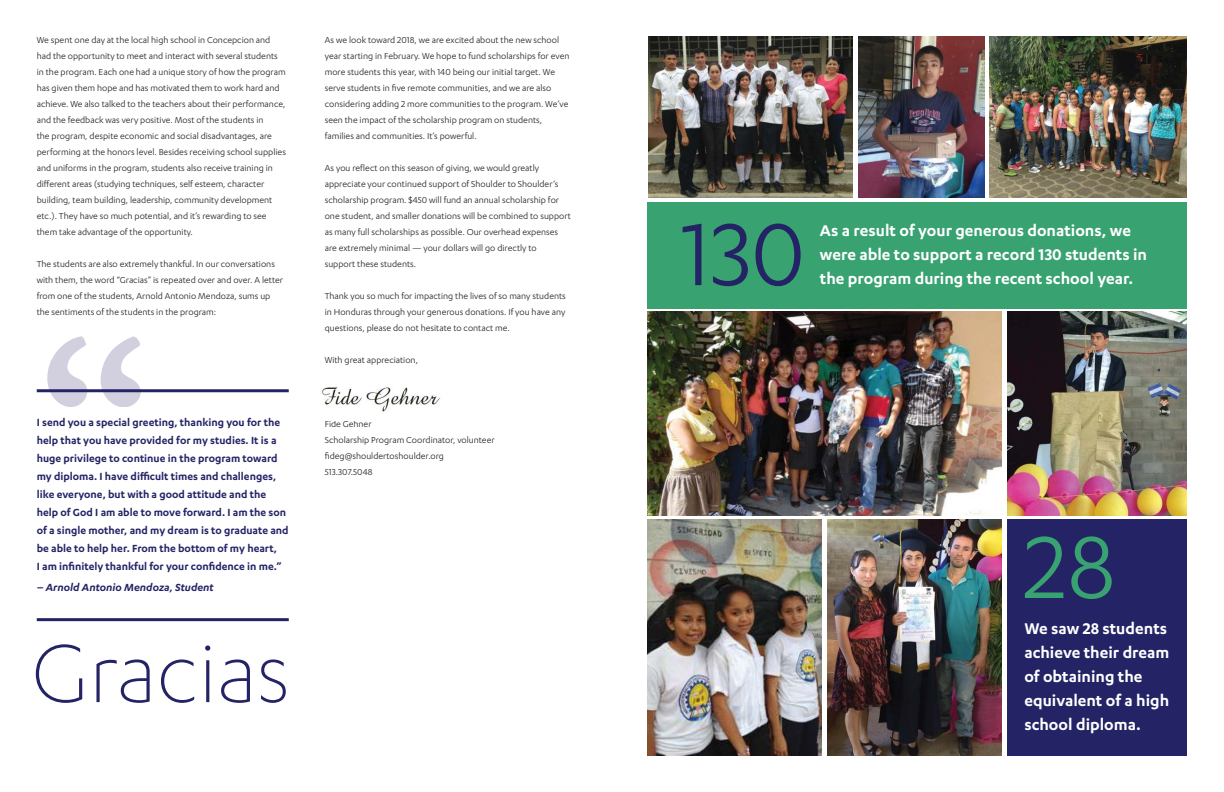
<style>
.page{position:relative;width:1224px;height:792px;background:#fff}
.page>*{position:absolute;margin:0;border:0;box-sizing:border-box;transform-origin:0 0}
.t1{font:700 225.2px "Garamond";color:#d2d0df}
.t2{font:102px "Karbon";color:#232366}
.t3{font:102px "Karbon";color:#39a271}
.t4{font:300 96px "Karbon";color:#232366}
.t5{font:600 18px/24px "Karbon";color:#fff}
.t6{font:600 12px/18px "Karbon";color:#232366}
.t7{font:italic 600 12px "Karbon";color:#232366}
.t8{font:10px/16px "Karbon";color:#221f1f}
</style>
<div class="page">
<hr style="left:37px;top:389px;width:252px;height:3px;background:#232366">
<hr style="left:37px;top:618px;width:252px;height:3px;background:#232366">
<img style="left:322px;top:387px;width:118px;height:25px">
<img style="left:1007px;top:312px;width:180px;height:204px">
<div style="left:647px;top:202px;width:540px;height:107px;background:#39a271"></div>
<div style="left:1007px;top:520px;width:180px;height:236px;background:#232366"></div>
<img style="left:827px;top:520px;width:175px;height:236px">
<img style="left:647px;top:520px;width:175px;height:236px">
<img style="left:648px;top:36px;width:205px;height:162px">
<img style="left:990px;top:36px;width:197px;height:162px">
<img style="left:647px;top:312px;width:355px;height:204px">
<img style="left:858px;top:36px;width:127px;height:162px">
<p class="t8" style="left:37px;top:32px;width:251px">We spent one day at the local high school in Concepcion and had the opportunity to meet and interact with several students in the program. Each one had a unique story of how the program has given them hope and has motivated them to work hard and achieve. We also talked to the teachers about their performance, and the feedback was very positive. Most of the students in<br>the program, despite economic and social disadvantages, are performing at the honors level. Besides receiving school supplies and uniforms in the program, students also receive training in different areas (studying techniques, self esteem, character building, team building, leadership, community development etc.). They have so much potential, and it’s rewarding to see them take advantage of the opportunity.</p>
<p class="t8" style="left:37px;top:256px;width:248px">The students are also extremely thankful. In our conversations with them, the word “Gracias” is repeated over and over. A letter from one of the students, Arnold Antonio Mendoza, sums up the sentiments of the students in the program:</p>
<h1 class="t1" style="left:37px;top:271px;width:112px">“</h1>
<p class="t6" style="left:37px;top:414px;width:253px">I send you a special greeting, thanking you for the help that you have provided for my studies. It is a huge privilege to continue in the program toward my diploma. I have difficult times and challenges, like everyone, but with a good attitude and the help of God I am able to move forward. I am the son of a single mother, and my dream is to graduate and be able to help her. From the bottom of my heart,<br>I am infinitely thankful for your confidence in me.”</p>
<p class="t7" style="left:37px;top:583px;width:179px">– Arnold Antonio Mendoza, Student</p>
<h3 class="t4" style="left:31px;top:636px;width:261px">Gracias</h3>
<p class="t8" style="left:325px;top:32px;width:246px">As we look toward 2018, we are excited about the new school year starting in February. We hope to fund scholarships for even more students this year, with 140 being our initial target. We serve students in five remote communities, and we are also considering adding 2 more communities to the program. We’ve seen the impact of the scholarship program on students, families and communities. It’s powerful.</p>
<p class="t8" style="left:325px;top:160px;width:248px">As you reflect on this season of giving, we would greatly appreciate your continued support of Shoulder to Shoulder’s scholarship program. $450 will fund an annual scholarship for one student, and smaller donations will be combined to support as many full scholarships as possible. Our overhead expenses are extremely minimal — your dollars will go directly to<br>support these students.</p>
<p class="t8" style="left:325px;top:288px;width:243px;text-align:justify">Thank you so much for impacting the lives of so many students in Honduras through your generous donations. If you have any questions, please do not hesitate to contact me.</p>
<p class="t8" style="left:325px;top:352px;width:95px">With great appreciation,</p>
<p class="t8" style="left:325px;top:416px;width:172px">Fide Gehner<br>Scholarship Program Coordinator, volunteer fideg@shouldertoshoulder.org<br>513.307.5048</p>
<h2 class="t2" style="left:681px;top:215px;width:126px">130</h2>
<h3 class="t5" style="left:820px;top:220px;width:329px">As a result of your generous donations, we were able to support a record 130 students in the program during the recent school year.</h3>
<h2 class="t3" style="left:1024px;top:528px;width:93px">28</h2>
<h3 class="t5" style="left:1024px;top:618px;width:147px">We saw 28 students achieve their dream of obtaining the equivalent of a high school diploma.</h3>
</div>
